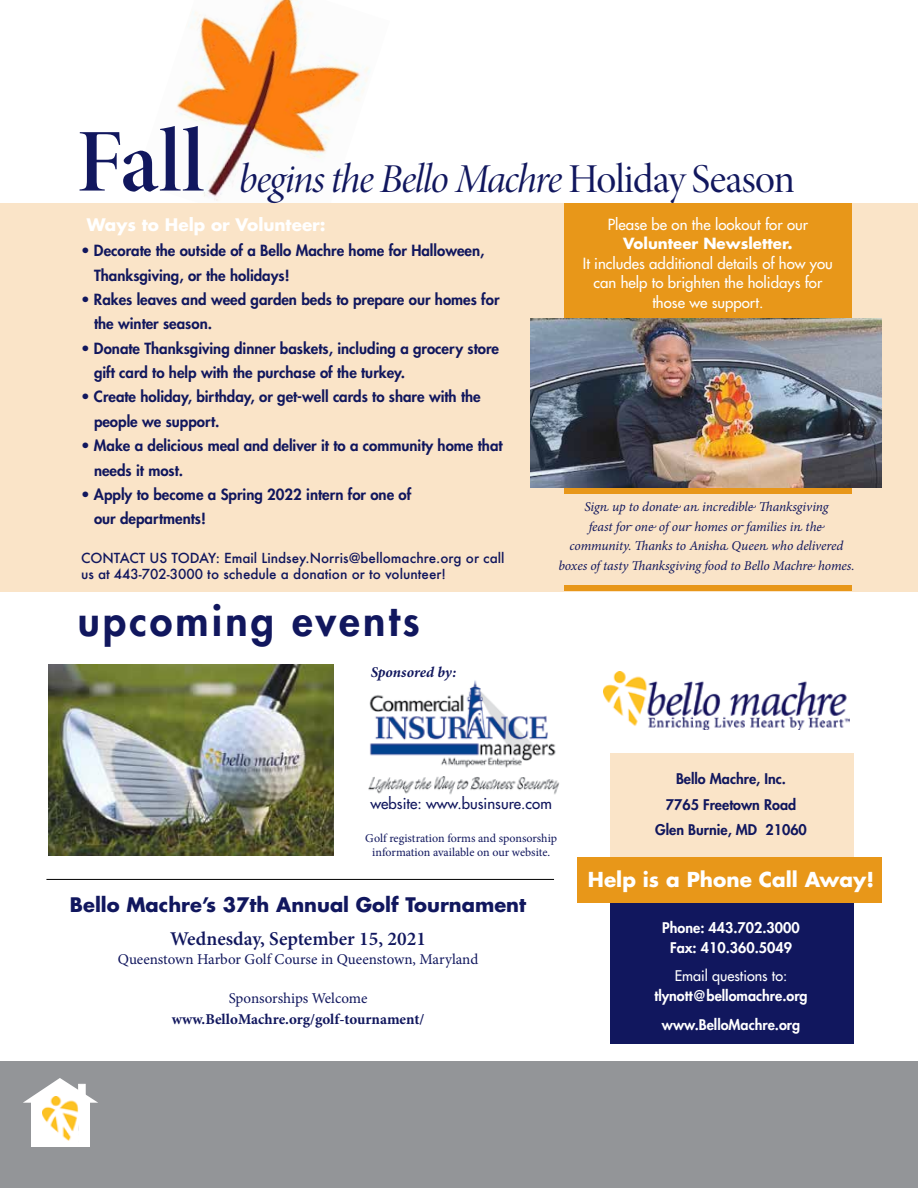
<style>
.page{position:relative;width:918px;height:1188px;background:#fff}
.page>*{position:absolute;margin:0;border:0;box-sizing:border-box;transform-origin:0 0}
.t1{font:800 41.25px "Futura Std";letter-spacing:.075em;color:#11175e}
.t2{font:41.1px "Minion Pro It Disp";letter-spacing:-.03em;color:#11175e}
.t3{font:700 20.1px "Futura Std";color:#fff}
.t4{font:700 19.5px "Futura Std";color:#11175e}
.t5{font:600 19.5px "Minion Pro";color:#11175e}
.t6{font:700 16.8px "Futura Std";color:#fff}
.t7{font:800 15px/24.3px "Futura Std";color:#11175e}
.t8{font:500 15px/19.5px "Futura Std";color:#fff;text-align:center}
.t9{font:15px "Minion Pro";letter-spacing:.005em;color:#11175e}
.t10{font:700 15px "Minion Pro";color:#11175e}
.t11{font:500 15px "Futura Std";color:#11175e}
.t12{font:700 15px "Futura Std";color:#fff}
.t13{font:italic 700 15px "Minion Pro";letter-spacing:-.005em;color:#11175e}
.t14{font:800 14.4px/20.1px "Futura Std";color:#fff;text-align:center}
.t15{font:800 14.4px/25.8px "Futura Std";color:#11175e;text-align:center}
.t16{font:500 14.4px "Futura Std";color:#fff}
.t17{font:italic 13.5px/19.5px "Minion Pro";letter-spacing:-.01em;color:#11175e;text-align:center}
.t18{font:500 13.5px/16.2px "Futura";color:#11175e}
.t19{font:12px/14.4px "Minion Pro";color:#11175e;text-align:center}
.s1{font-family:"Minion Pro Semibold Disp";font-size:90.15px}
.s2{font-family:"Minion Pro Disp"}
</style>
<div class="page">
<img style="left:176px;top:0;width:194px;height:201px">
<div style="left:0;top:203px;width:918px;height:389px;background:#fae4c8"></div>
<div style="left:0;top:1061px;width:918px;height:127px;background:#939598"></div>
<div style="left:31px;top:1102px;width:59px;height:45px;background:#fff"></div>
<svg style="left:23px;top:1078px;width:75px;height:25px"></svg>
<img style="left:43px;top:1097px;width:35px;height:44px">
<div style="left:78px;top:1084px;width:8px;height:13px;background:#fff;border:1px solid #fff"></div>
<img style="left:48px;top:664px;width:285px;height:192px">
<img style="left:368px;top:680px;width:192px;height:115px">
<hr style="left:46px;top:879px;width:508px;height:1px;background:#000">
<div style="left:611px;top:903px;width:243px;height:140px;background:#11175e"></div>
<img style="left:603px;top:672px;width:246px;height:57px">
<div style="left:611px;top:753px;width:243px;height:140px;background:#fae4c8"></div>
<div style="left:578px;top:858px;width:304px;height:45px;background:#e89719"></div>
<div style="left:564px;top:203px;width:288px;height:291px;background:#e89719"></div>
<img style="left:531px;top:318px;width:351px;height:169px">
<div style="left:564px;top:585px;width:288px;height:6px;background:#e89719"></div>
<h2 class="t2" style="left:77px;top:153px;width:720px"><span class="s1">Fall</span> begins the Bello Machre <span class="s2">Holiday Season</span></h2>
<p class="t6" style="left:87px;top:214px;width:240px">Ways to Help or Volunteer:</p>
<p class="t8" style="left:608px;top:214px;width:202px">Please be on the lookout for our</p>
<p class="t12" style="left:623px;top:234px;width:171px">Volunteer Newsletter.</p>
<p class="t8" style="left:583px;top:253px;width:252px">It includes additional details of how you can help to brighten the holidays for those we support.</p>
<p class="t7" style="left:94px;top:238px;width:392px;text-indent:-13px">• Decorate the outside of a Bello Machre home for Halloween,<br>Thanksgiving, or the holidays!</p>
<p class="t7" style="left:94px;top:287px;width:407px;text-indent:-13px">• Rakes leaves and weed garden beds to prepare our homes for the winter season.</p>
<p class="t7" style="left:94px;top:336px;width:407px;text-indent:-13px">• Donate Thanksgiving dinner baskets, including a grocery store gift card to help with the purchase of the turkey.</p>
<p class="t7" style="left:94px;top:385px;width:388px;text-indent:-13px">• Create holiday, birthday, or get-well cards to share with the people we support.</p>
<p class="t7" style="left:94px;top:433px;width:410px;text-indent:-13px">• Make a delicious meal and deliver it to a community home that needs it most.</p>
<p class="t7" style="left:94px;top:482px;width:319px;text-indent:-13px">• Apply to become a Spring 2022 intern for one of our departments!</p>
<p class="t18" style="left:81px;top:550px;width:425px">CONTACT US TODAY: Email Lindsey.Norris@bellomachre.org or call us at 443-702-3000 to schedule a donation or to volunteer!</p>
<p class="t17" style="left:558px;top:497px;width:298px">Sign up to donate an incredible Thanksgiving<br>feast for one of our homes or families in the community. Thanks to Anisha Queen who delivered boxes of tasty Thanksgiving food to Bello Machre homes.</p>
<h1 class="t1" style="left:78px;top:595px;width:344px">upcoming events</h1>
<p class="t13" style="left:371px;top:661px;width:87px">Sponsored by:</p>
<p class="t11" style="left:371px;top:794px;width:183px">website: www.businsure.com</p>
<p class="t19" style="left:365px;top:831px;width:193px">Golf registration forms and sponsorship information available on our website.</p>
<h3 class="t4" style="left:70px;top:891px;width:458px">Bello Machre’s 37th Annual Golf Tournament</h3>
<h3 class="t5" style="left:170px;top:925px;width:257px">Wednesday, September 15, 2021</h3>
<p class="t9" style="left:118px;top:949px;width:362px">Queenstown Harbor Golf Course in Queenstown, Maryland</p>
<p class="t9" style="left:229px;top:988px;width:140px">Sponsorships Welcome</p>
<p class="t10" style="left:172px;top:1009px;width:254px">www.BelloMachre.org/golf-tournament/</p>
<p class="t15" style="left:655px;top:766px;width:153px">Bello Machre, Inc.<br>7765 Freetown Road<br>Glen Burnie, MD 21060</p>
<h3 class="t3" style="left:588px;top:866px;width:288px">Help is a Phone Call Away!</h3>
<p class="t14" style="left:662px;top:917px;width:139px">Phone: 443.702.3000<br>Fax: 410.360.5049</p>
<p class="t16" style="left:675px;top:967px;width:114px">Email questions to:</p>
<p class="t14" style="left:654px;top:982px;width:155px;line-height:28.7px">tlynott@bellomachre.org www.BelloMachre.org</p>
</div>
